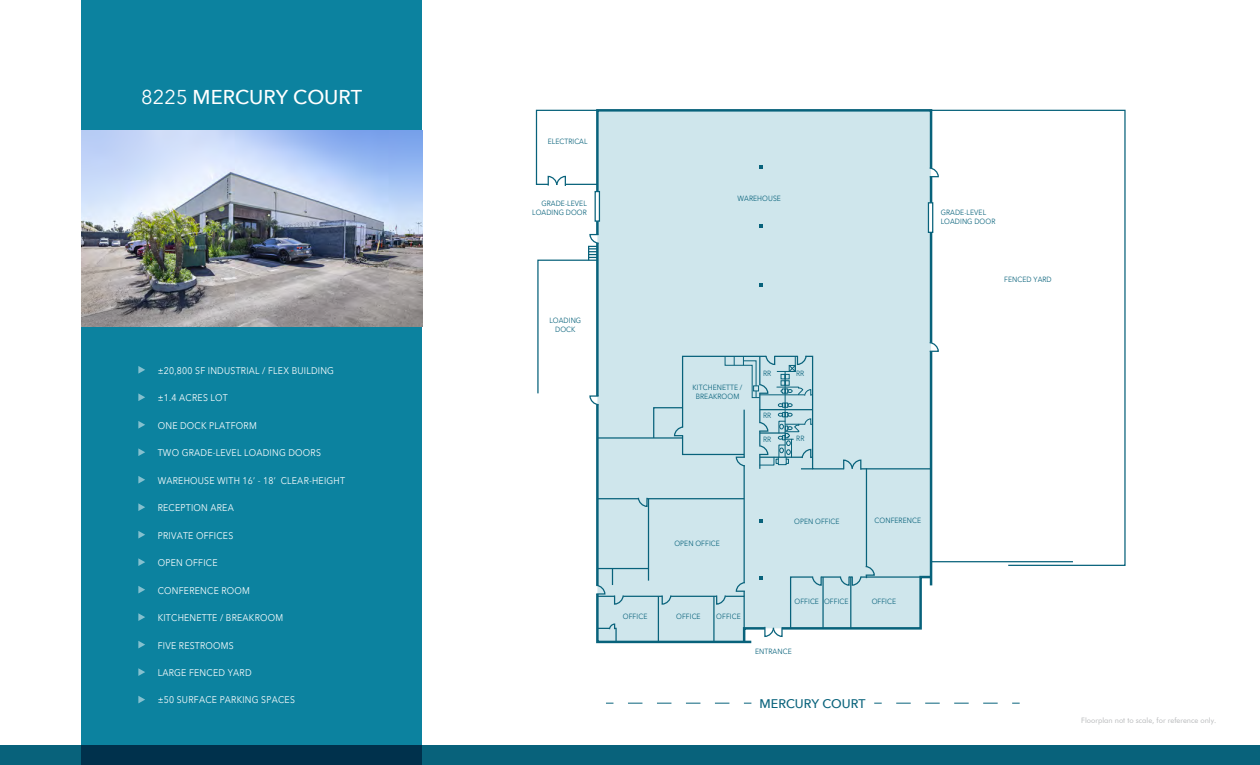
<style>
.page{position:relative;width:1260px;height:765px;background:#fff}
.page>*{position:absolute;margin:0;border:0;box-sizing:border-box;transform-origin:0 0}
.t1{font:500 20px "Avenir Next";color:#fff}
.t2{font:500 12.5px "Avenir Next";color:#08627b}
.t3{font:9.75px "Avenir Next";letter-spacing:.025em;color:#fff;scale:.9 1}
.t4{font:7.5px/9.1px "Avenir Next";letter-spacing:.01em;color:#08627b;text-align:center;scale:.9 1}
.t5{font:7.5px "Futura BT";color:#a7a9ab}
.s1{font-weight:400}
</style>
<div class="page">
<div style="left:599px;top:237px;width:329px;height:328px;background:#cfe6ec"></div>
<div style="left:0;top:745px;width:1260px;height:20px;background:#08627b"></div>
<div style="left:81px;top:0;width:341px;height:765px;background:#0c829f"></div>
<svg style="left:138px;top:366px;width:7px;height:8px"></svg>
<svg style="left:138px;top:393px;width:7px;height:8px"></svg>
<svg style="left:138px;top:421px;width:7px;height:8px"></svg>
<svg style="left:138px;top:448px;width:7px;height:8px"></svg>
<svg style="left:138px;top:476px;width:7px;height:8px"></svg>
<svg style="left:138px;top:503px;width:7px;height:8px"></svg>
<svg style="left:138px;top:531px;width:7px;height:8px"></svg>
<svg style="left:138px;top:558px;width:7px;height:8px"></svg>
<svg style="left:138px;top:586px;width:7px;height:8px"></svg>
<svg style="left:138px;top:613px;width:7px;height:8px"></svg>
<svg style="left:138px;top:641px;width:7px;height:7px"></svg>
<svg style="left:138px;top:668px;width:7px;height:8px"></svg>
<svg style="left:138px;top:696px;width:7px;height:7px"></svg>
<hr style="left:596px;top:404px;width:3px;height:182px;background:#08627b">
<div style="left:595px;top:109px;width:333px;height:128px;background:#cfe6ec"></div>
<hr style="left:648px;top:499px;width:1px;height:82px;background:#08627b">
<hr style="left:647px;top:498px;width:97px;height:1px;background:#08627b">
<hr style="left:597px;top:498px;width:41px;height:1px;background:#08627b">
<hr style="left:744px;top:466px;width:1px;height:117px;background:#08627b">
<hr style="left:597px;top:437px;width:86px;height:2px;background:#08627b">
<hr style="left:861px;top:468px;width:70px;height:1px;background:#08627b">
<hr style="left:866px;top:468px;width:1px;height:99px;background:#08627b">
<svg style="left:535px;top:109px;width:64px;height:78px"></svg>
<svg style="left:637px;top:497px;width:11px;height:11px"></svg>
<svg style="left:537px;top:233px;width:63px;height:173px"></svg>
<svg style="left:595px;top:191px;width:5px;height:31px"></svg>
<svg style="left:596px;top:565px;width:337px;height:79px"></svg>
<svg style="left:759px;top:283px;width:3px;height:4px"></svg>
<svg style="left:652px;top:355px;width:210px;height:116px"></svg>
<svg style="left:928px;top:109px;width:198px;height:458px"></svg>
<hr style="left:931px;top:561px;width:142px;height:1px;background:#08627b">
<img style="left:81px;top:130px;width:341px;height:196px">
<svg style="left:896px;top:703px;width:102px;height:1px"></svg>
<svg style="left:628px;top:703px;width:102px;height:1px"></svg>
<h1 class="t1" style="left:141px;top:80px;width:222px"><span class="s1">8225</span> MERCURY COURT</h1>
<p class="t3" style="left:158px;top:362px;width:197px">±20,800 SF INDUSTRIAL / FLEX BUILDING</p>
<p class="t3" style="left:158px;top:389px;width:79px">±1.4 ACRES LOT</p>
<p class="t3" style="left:158px;top:417px;width:112px">ONE DOCK PLATFORM</p>
<p class="t3" style="left:158px;top:444px;width:183px">TWO GRADE-LEVEL LOADING DOORS</p>
<p class="t3" style="left:158px;top:472px;width:210px">WAREHOUSE WITH 16’ - 18’ CLEAR-HEIGHT</p>
<p class="t3" style="left:158px;top:499px;width:86px">RECEPTION AREA</p>
<p class="t3" style="left:158px;top:527px;width:85px">PRIVATE OFFICES</p>
<p class="t3" style="left:158px;top:554px;width:68px">OPEN OFFICE</p>
<p class="t3" style="left:158px;top:582px;width:104px">CONFERENCE ROOM</p>
<p class="t3" style="left:158px;top:609px;width:141px">KITCHENETTE / BREAKROOM</p>
<p class="t3" style="left:158px;top:637px;width:86px">FIVE RESTROOMS</p>
<p class="t3" style="left:158px;top:664px;width:106px">LARGE FENCED YARD</p>
<p class="t3" style="left:158px;top:692px;width:154px">±50 SURFACE PARKING SPACES</p>
<p class="t4" style="left:548px;top:137px;width:46px">ELECTRICAL</p>
<p class="t4" style="left:532px;top:199px;width:62px;text-align:right">GRADE-LEVEL<br>LOADING DOOR</p>
<p class="t4" style="left:549px;top:316px;width:37px">LOADING<br>DOCK</p>
<p class="t4" style="left:738px;top:193px;width:50px">WAREHOUSE</p>
<p class="t4" style="left:941px;top:208px;width:62px;text-align:left">GRADE-LEVEL<br>LOADING DOOR</p>
<p class="t4" style="left:1004px;top:274px;width:54px">FENCED YARD</p>
<p class="t4" style="left:693px;top:383px;width:57px">KITCHENETTE /<br>BREAKROOM</p>
<p class="t4" style="left:763px;top:368px;width:11px">RR</p>
<p class="t4" style="left:796px;top:368px;width:11px">RR</p>
<p class="t4" style="left:763px;top:410px;width:11px">RR</p>
<p class="t4" style="left:763px;top:434px;width:11px">RR</p>
<p class="t4" style="left:796px;top:434px;width:11px">RR</p>
<p class="t4" style="left:674px;top:538px;width:52px">OPEN OFFICE</p>
<p class="t4" style="left:794px;top:517px;width:52px">OPEN OFFICE</p>
<p class="t4" style="left:875px;top:515px;width:53px">CONFERENCE</p>
<p class="t4" style="left:623px;top:611px;width:29px">OFFICE</p>
<p class="t4" style="left:676px;top:611px;width:29px">OFFICE</p>
<p class="t4" style="left:716px;top:611px;width:29px">OFFICE</p>
<p class="t4" style="left:795px;top:597px;width:61px">OFFICE OFFICE</p>
<p class="t4" style="left:872px;top:597px;width:29px">OFFICE</p>
<p class="t4" style="left:755px;top:647px;width:42px">ENTRANCE</p>
<p class="t2" style="left:760px;top:693px;width:107px">MERCURY COURT</p>
<p class="t5" style="left:1081px;top:715px;width:137px">Floorplan not to scale, for reference only.</p>
</div>
